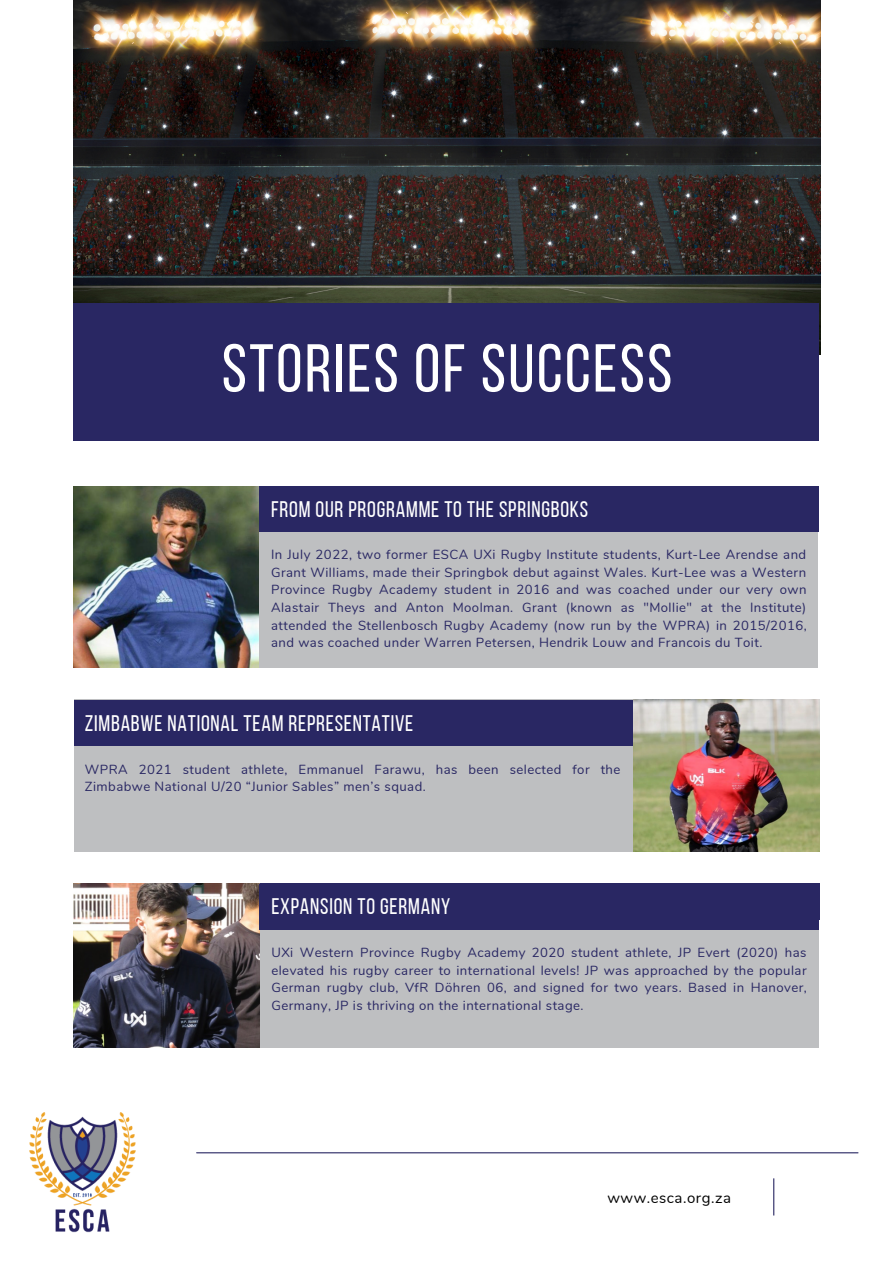
<style>
.page{position:relative;width:893px;height:1264px;background:#fff}
.page>*{position:absolute;margin:0;border:0;box-sizing:border-box;transform-origin:0 0}
.t1{font:67.5px "Bebas Neue";letter-spacing:.035em;color:#fff}
.t2{font:22.5px "Bebas Neue";letter-spacing:.035em;color:#fff}
.t3{font:15px "Nunito";letter-spacing:.035em;color:#000}
.t4{font:13.2px/17.5px "Nunito";letter-spacing:.035em;color:#292763;text-align:justify}
</style>
<div class="page">
<img style="left:74px;top:486px;width:186px;height:181px">
<div style="left:260px;top:486px;width:557px;height:181px;background:#bebfc1"></div>
<hr style="left:197px;top:1152px;width:660px;height:1px;background:#292763">
<hr style="left:773px;top:1178px;width:1px;height:37px;background:#292763">
<img style="left:632px;top:699px;width:187px;height:152px">
<div style="left:74px;top:699px;width:558px;height:152px;background:#bebfc1"></div>
<img style="left:74px;top:883px;width:186px;height:164px">
<div style="left:260px;top:883px;width:558px;height:164px;background:#bebfc1"></div>
<div style="left:260px;top:486px;width:558px;height:46px;background:#292763"></div>
<div style="left:74px;top:700px;width:559px;height:46px;background:#292763"></div>
<div style="left:260px;top:883px;width:558px;height:46px;background:#292763"></div>
<img style="left:30px;top:1112px;width:106px;height:120px">
<img style="left:74px;top:0;width:746px;height:355px">
<div style="left:74px;top:303px;width:745px;height:137px;background:#292763"></div>
<h1 class="t1" style="left:222px;top:341px;width:452px">STORIES OF SUCCESS</h1>
<h2 class="t2" style="left:271px;top:500px;width:319px">FROM OUR PROGRAMME TO THE SPRINGBOKS</h2>
<p class="t4" style="left:271px;top:546px;width:537px">In July 2022, two former ESCA UXi Rugby Institute students, Kurt-Lee Arendse and Grant Williams, made their Springbok debut against Wales. Kurt-Lee was a Western Province Rugby Academy student in 2016 and was coached under our very own Alastair Theys and Anton Moolman. Grant (known as "Mollie" at the Institute) attended the Stellenbosch Rugby Academy (now run by the WPRA) in 2015/2016, and was coached under Warren Petersen, Hendrik Louw and Francois du Toit.</p>
<h2 class="t2" style="left:85px;top:714px;width:330px">ZIMBABWE NATIONAL TEAM REPRESENTATIVE</h2>
<p class="t4" style="left:85px;top:760px;width:537px">WPRA 2021 student athlete, Emmanuel Farawu, has been selected for the<br>Zimbabwe National U/20 “Junior Sables” men’s squad.</p>
<h2 class="t2" style="left:271px;top:897px;width:180px">EXPANSION TO GERMANY</h2>
<p class="t4" style="left:271px;top:943px;width:537px">UXi Western Province Rugby Academy 2020 student athlete, JP Evert (2020) has elevated his rugby career to international levels! JP was approached by the popular German rugby club, VfR Döhren 06, and signed for two years. Based in Hanover, Germany, JP is thriving on the international stage.</p>
<p class="t3" style="left:607px;top:1187px;width:125px">www.esca.org.za</p>
</div>
